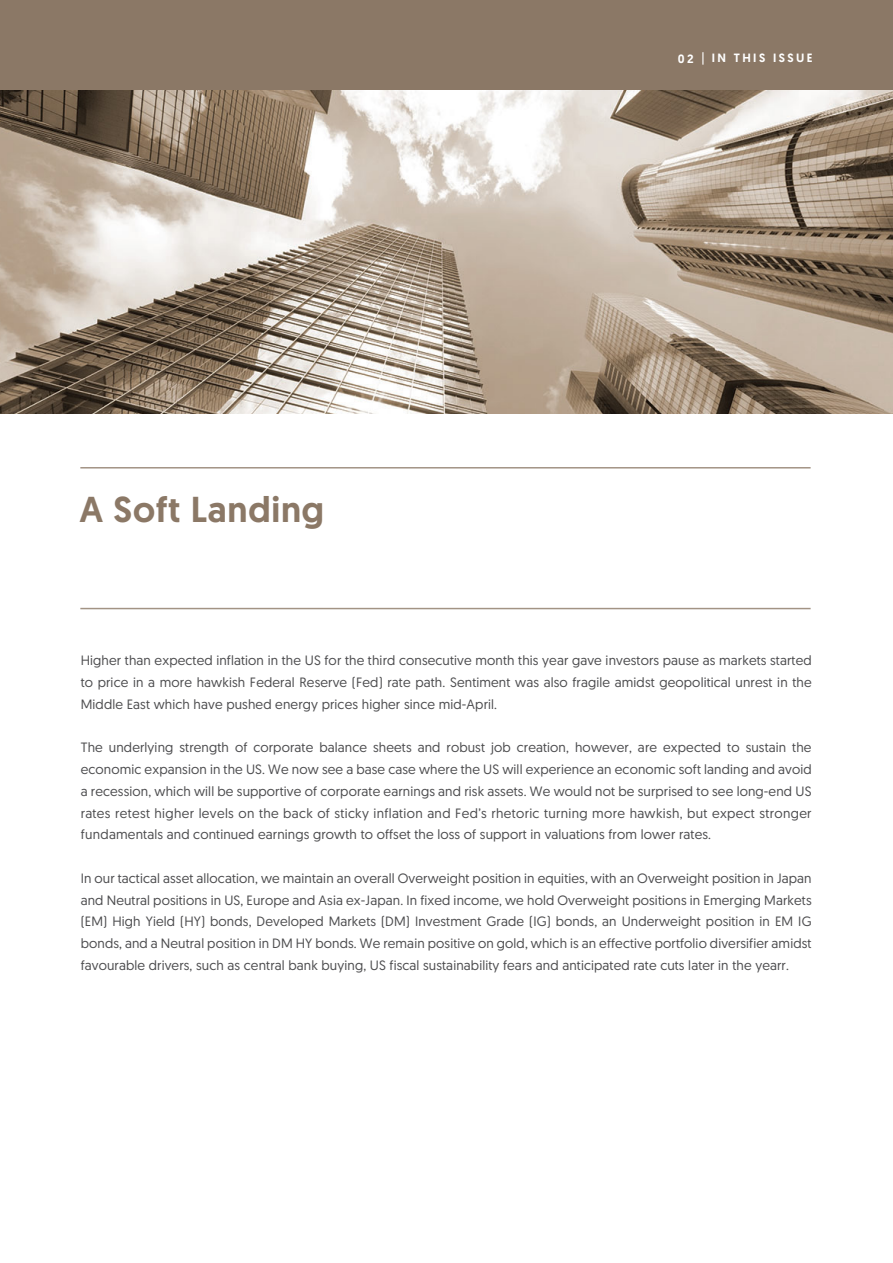
<style>
.page{position:relative;width:893px;height:1263px;background:#fff}
.page>*{position:absolute;margin:0;border:0;box-sizing:border-box;transform-origin:0 0}
.t1{font:500 36px "Geomanist";letter-spacing:.02em;color:#8b7866}
.t2{font:13.5px/21.8px "Geomanist";letter-spacing:.01em;color:#4d4d4f;text-align:justify}
.t3{font:500 12px "Geomanist";letter-spacing:.2em;color:#fff}
</style>
<div class="page">
<img style="left:0;top:89px;width:893px;height:324px">
<div style="left:0;top:0;width:893px;height:89px;background:#8b7866"></div>
<hr style="left:80px;top:467px;width:731px;height:1px;background:#8b7866">
<hr style="left:80px;top:608px;width:731px;height:1px;background:#8b7866">
<svg style="left:702px;top:52px;width:1px;height:13px"></svg>
<h1 class="t1" style="left:80px;top:486px;width:246px">A Soft Landing</h1>
<p class="t3" style="left:678px;top:50px;width:17px">02</p>
<p class="t3" style="left:712px;top:50px;width:102px">IN THIS ISSUE</p>
<p class="t2" style="left:81px;top:649px;width:732px">Higher than expected inflation in the US for the third consecutive month this year gave investors pause as markets started to price in a more hawkish Federal Reserve (Fed) rate path. Sentiment was also fragile amidst geopolitical unrest in the Middle East which have pushed energy prices higher since mid-April.</p>
<p class="t2" style="left:81px;top:736px;width:732px">The underlying strength of corporate balance sheets and robust job creation, however, are expected to sustain the economic expansion in the US. We now see a base case where the US will experience an economic soft landing and avoid a recession, which will be supportive of corporate earnings and risk assets. We would not be surprised to see long-end US rates retest higher levels on the back of sticky inflation and Fed’s rhetoric turning more hawkish, but expect stronger fundamentals and continued earnings growth to offset the loss of support in valuations from lower rates.</p>
<p class="t2" style="left:81px;top:867px;width:732px">In our tactical asset allocation, we maintain an overall Overweight position in equities, with an Overweight position in Japan and Neutral positions in US, Europe and Asia ex-Japan. In fixed income, we hold Overweight positions in Emerging Markets (EM) High Yield (HY) bonds, Developed Markets (DM) Investment Grade (IG) bonds, an Underweight position in EM IG bonds, and a Neutral position in DM HY bonds. We remain positive on gold, which is an effective portfolio diversifier amidst favourable drivers, such as central bank buying, US fiscal sustainability fears and anticipated rate cuts later in the yearr.</p>
</div>
